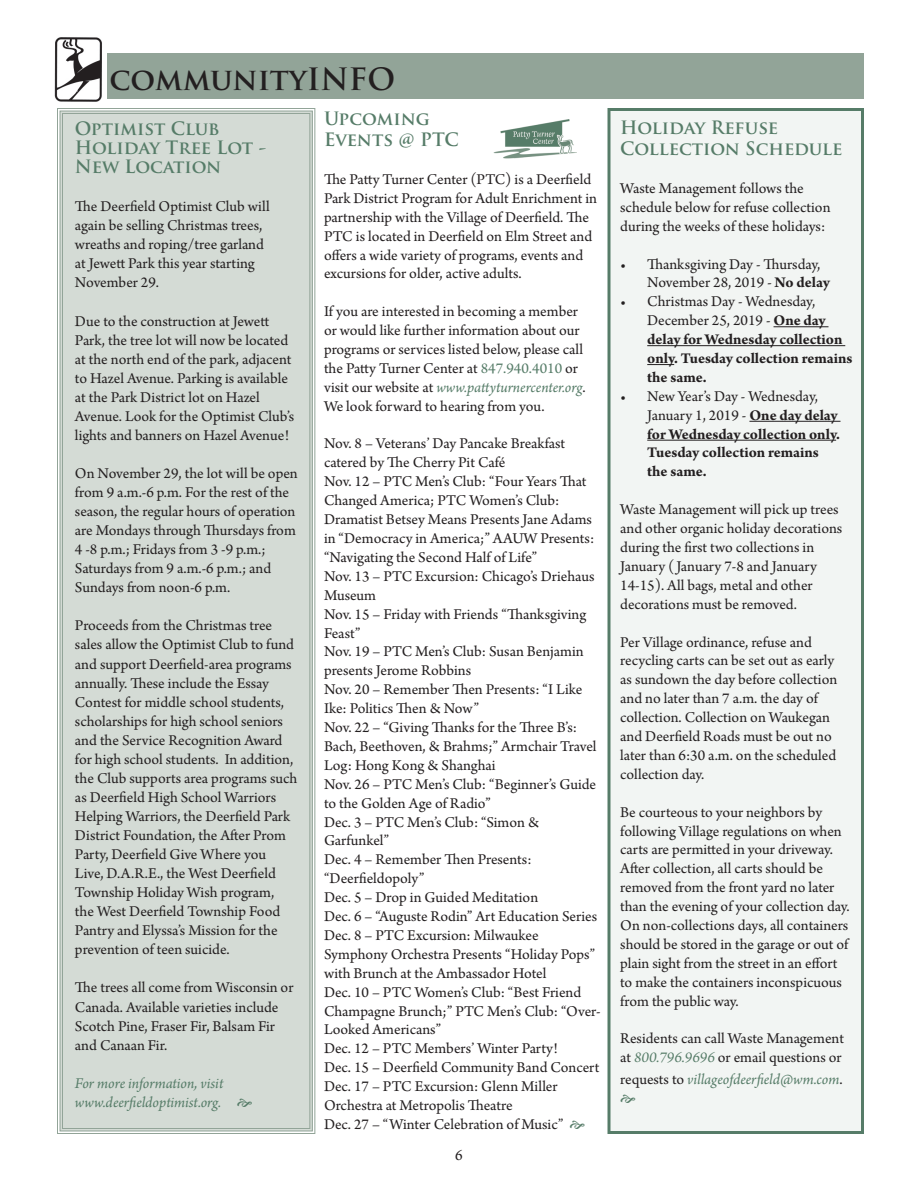
<style>
.page{position:relative;width:918px;height:1188px;background:#fff}
.page>*{position:absolute;margin:0;border:0;box-sizing:border-box;transform-origin:0 0}
.t1{font:700 30px "Trajan Pro";color:#231f20}
.t2{font:700 18px/21.6px "Trajan Pro";color:#567c68}
.t3{font:15.75px/18.9px "Arno Pro";color:#231f20}
.t4{font:700 15.75px/18.9px "Arno Pro";letter-spacing:-.005em;color:#231f20}
.t5{font:italic 15.75px/19px "Arno Pro";letter-spacing:-.005em;color:#567c68}
.s1{color:#567c68}
.s2{font-style:italic;color:#567c68}
.s3{font-style:italic}
.s4{font-weight:700}
.s5{font-weight:400}
.s6{font-style:normal;color:#231f20}
</style>
<div class="page">
<div style="left:107px;top:54px;width:757px;height:45px;background:#92a498"></div>
<div style="left:608px;top:108px;width:256px;height:1026px;background:#f2f5f3;border:3px solid #567c68"></div>
<img style="left:54px;top:37px;width:48px;height:65px">
<div style="left:57px;top:108px;width:259px;height:1026px;background:#d4dbd5"></div>
<div style="left:62px;top:113px;width:248px;height:1016px;border:1px solid #92a498"></div>
<hr style="left:774px;top:326px;width:55px;height:1px;background:#231f20">
<hr style="left:647px;top:345px;width:198px;height:1px;background:#231f20">
<svg style="left:647px;top:364px;width:27px;height:1px"></svg>
<hr style="left:749px;top:421px;width:92px;height:1px;background:#231f20">
<hr style="left:647px;top:440px;width:189px;height:1px;background:#231f20">
<img style="left:493px;top:120px;width:83px;height:39px">
<svg style="left:237px;top:1098px;width:15px;height:9px"></svg>
<h1 class="t1" style="left:110px;top:60px;width:287px">communityINFO</h1>
<p class="t2" style="left:75px;top:119px;width:193px;line-height:19px">Optimist Club<br>Holiday Tree Lot -<br>New Location</p>
<p class="t3" style="left:75px;top:198px;width:196px">The Deerfield Optimist Club will again be selling Christmas trees, wreaths and roping/tree garland at Jewett Park this year starting<br>November 29.</p>
<p class="t3" style="left:75px;top:312px;width:221px">Due to the construction at Jewett Park, the tree lot will now be located at the north end of the park, adjacent to Hazel Avenue. Parking is available at the Park District lot on Hazel Avenue. Look for the Optimist Club’s lights and banners on Hazel Avenue!</p>
<p class="t3" style="left:75px;top:465px;width:224px">On November 29, the lot will be open from 9 a.m.-6 p.m. For the rest of the season, the regular hours of operation are Mondays through Thursdays from 4 -8 p.m.; Fridays from 3 -9 p.m.; Saturdays from 9 a.m.-6 p.m.; and Sundays from noon-6 p.m.</p>
<p class="t3" style="left:75px;top:617px;width:224px">Proceeds from the Christmas tree sales allow the Optimist Club to fund and support Deerfield-area programs annually. These include the Essay Contest for middle school students, scholarships for high school seniors and the Service Recognition Award for high school students. In addition, the Club supports area programs such as Deerfield High School Warriors Helping Warriors, the Deerfield Park District Foundation, the After Prom Party, Deerfield Give Where you Live, D.A.R.E., the West Deerfield Township Holiday Wish program, the West Deerfield Township Food Pantry and Elyssa’s Mission for the prevention of teen suicide.</p>
<p class="t3" style="left:75px;top:979px;width:220px">The trees all come from Wisconsin or<br>Canada. Available varieties include<br>Scotch Pine, Fraser Fir, Balsam Fir and Canaan Fir.</p>
<p class="t5" style="left:75px;top:1074px;width:150px">For more information, visit www.deerfieldoptimist.org.</p>
<p class="t2" style="left:324px;top:107px;width:136px">Upcoming<br>Events @ PTC</p>
<p class="t3" style="left:324px;top:171px;width:275px">The Patty Turner Center (PTC) is a Deerfield Park District Program for Adult Enrichment in partnership with the Village of Deerfield. The PTC is located in Deerfield on Elm Street and offers a wide variety of programs, events and excursions for older, active adults.</p>
<p class="t3" style="left:324px;top:303px;width:263px">If you are interested in becoming a member or would like further information about our programs or services listed below, please call the Patty Turner Center at <span class="s1">847.940.4010</span> or visit our website at <span class="s2">www.pattyturnercenter.org</span>.<br>We look forward to hearing from you.</p>
<p class="t3" style="left:324px;top:435px;width:278px">Nov. 8 – Veterans’ Day Pancake Breakfast catered by The Cherry Pit Café<br>Nov. 12 – PTC Men’s Club: “Four Years That Changed America; PTC Women’s Club:<br>Dramatist Betsey Means Presents Jane Adams in “Democracy in America;” AAUW Presents: “Navigating the Second Half of Life”<br>Nov. 13 – PTC Excursion: Chicago’s Driehaus Museum<br>Nov. 15 – Friday with Friends “Thanksgiving Feast”<br>Nov. 19 – PTC Men’s Club: Susan Benjamin presents Jerome Robbins<br>Nov. 20 – Remember Then Presents: “I Like Ike: Politics Then &amp; Now”<br>Nov. 22 – “Giving Thanks for the Three B’s:<br>Bach, Beethoven, &amp; Brahms;” Armchair Travel Log: Hong Kong &amp; Shanghai<br>Nov. 26 – PTC Men’s Club: “Beginner’s Guide to the Golden Age of Radio”<br>Dec. 3 – PTC Men’s Club: “Simon &amp; Garfunkel”<br>Dec. 4 – Remember Then Presents: “Deerfieldopoly”<br>Dec. 5 – Drop in Guided Meditation<br>Dec. 6 – “Auguste Rodin” Art Education Series Dec. 8 – PTC Excursion: Milwaukee Symphony Orchestra Presents “Holiday Pops” with Brunch at the Ambassador Hotel<br>Dec. 10 – PTC Women’s Club: “Best Friend Champagne Brunch;” PTC Men’s Club: “Over-Looked Americans”<br>Dec. 12 – PTC Members’ Winter Party!<br>Dec. 15 – Deerfield Community Band Concert Dec. 17 – PTC Excursion: Glenn Miller Orchestra at Metropolis Theatre<br>Dec. 27 – “Winter Celebration of Music”</p>
<p class="t3" style="left:455px;top:1146px;width:9px">6</p>
<p class="t2" style="left:620px;top:116px;width:224px">Holiday Refuse<br>Collection Schedule</p>
<p class="t3" style="left:620px;top:180px;width:212px">Waste Management follows the schedule below for refuse collection during the weeks of these holidays:</p>
<p class="t3" style="left:647px;top:255px;width:184px;text-indent:-27px">• Thanksgiving Day - Thursday,<br>November 28, 2019 <span class="s3">-</span> <span class="s4">No delay</span></p>
<p class="t4" style="left:647px;top:293px;width:207px;text-indent:-27px"><span class="s5">• Christmas Day - Wednesday,<br>December 25, 2019 -</span> One day delay for Wednesday collection only. Tuesday collection remains the same.</p>
<p class="t4" style="left:647px;top:387px;width:194px;text-indent:-27px"><span class="s5">• New Year’s Day - Wednesday,<br>January 1, 2019 -</span> One day delay for Wednesday collection only.<br>Tuesday collection remains the same.</p>
<p class="t3" style="left:620px;top:501px;width:224px">Waste Management will pick up trees and other organic holiday decorations during the first two collections in January ( January 7-8 and January 14-15). All bags, metal and other decorations must be removed.</p>
<p class="t3" style="left:620px;top:633px;width:219px">Per Village ordinance, refuse and recycling carts can be set out as early as sundown the day before collection and no later than 7 a.m. the day of collection. Collection on Waukegan and Deerfield Roads must be out no later than 6:30 a.m. on the scheduled collection day.</p>
<p class="t3" style="left:620px;top:803px;width:231px">Be courteous to your neighbors by following Village regulations on when carts are permitted in your driveway.<br>After collection, all carts should be removed from the front yard no later than the evening of your collection day.<br>On non-collections days, all containers should be stored in the garage or out of plain sight from the street in an effort to make the containers inconspicuous from the public way.</p>
<p class="t3" style="left:620px;top:1030px;width:225px">Residents can call Waste Management at <span class="s2">800.796.9696</span> or email questions or</p>
<p class="t5" style="left:620px;top:1070px;width:224px"><span class="s6">requests to</span> villageofdeerfield@wm.com<span class="s6">.</span></p>
</div>
